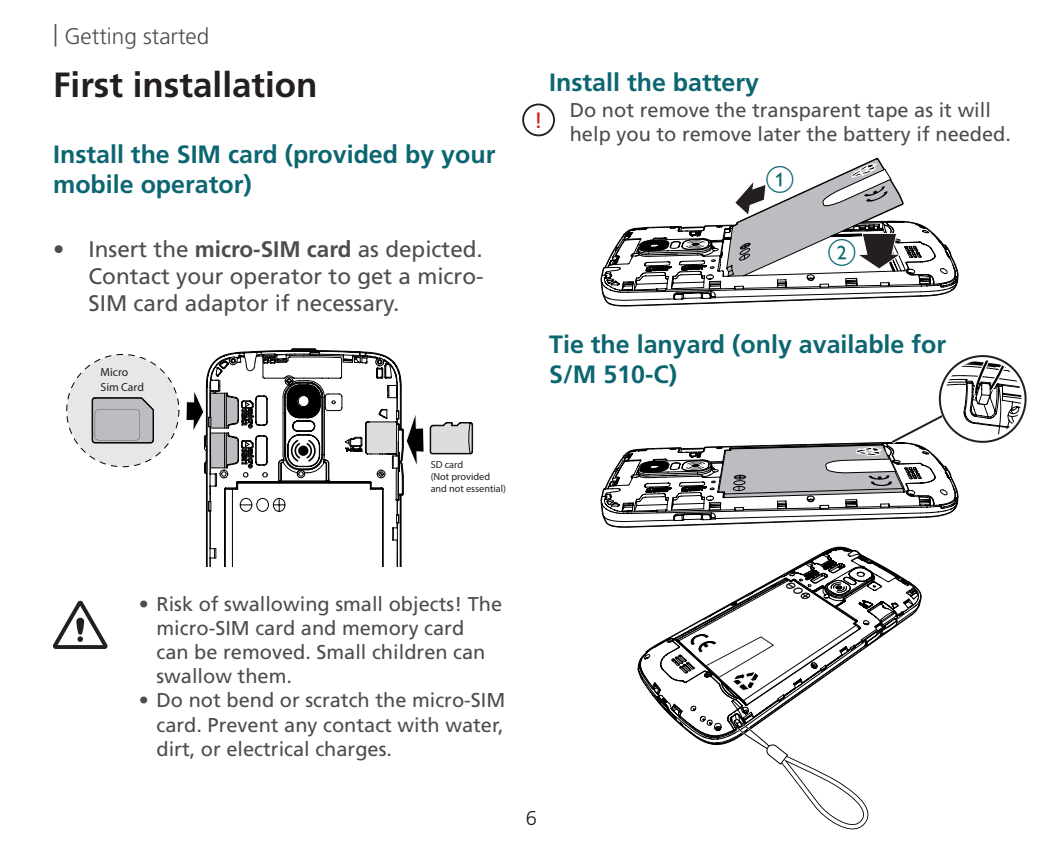
<style>
.page{position:relative;width:1063px;height:851px;background:#fff}
.page>*{position:absolute;margin:0;border:0;box-sizing:border-box;transform-origin:0 0}
.Headline___Header_1{font:700 35px "Frutiger LT Std";color:#231f20}
.Subhead___Header_2{font:700 25px/30px "Frutiger LT Std";color:#0c6671}
.t1{font:22.5px/27px "Frutiger LT Std";color:#4d4d4d;text-align:justify}
.t2{font:300 22.5px "Frutiger LT Std";color:#4d4d4d}
.t3{font:22.25px "Frutiger LT Std";color:#d1232a}
.Body{font:20px/24px "Frutiger LT Std";color:#4d4d4d}
.t4{font:300 20px "Frutiger LT Std";color:#231f20}
.t5{font:11.75px/14px "Myriad Pro";letter-spacing:-.005em;color:#231f20}
.t6{font:10.25px/12.2px "Myriad Pro";color:#231f20}
.s1{font-weight:700}
</style>
<div class="page">
<svg style="left:601px;top:355px;width:426px;height:172px"></svg>
<svg style="left:639px;top:548px;width:280px;height:281px"></svg>
<div style="left:522px;top:103px;width:33px;height:33px;border:2px solid #231f20;border-radius:50%"></div>
<svg style="left:186px;top:350px;width:287px;height:217px"></svg>
<div style="left:66px;top:353px;width:114px;height:115px;background:#e6e7e9;border-radius:50%"></div>
<div style="left:64px;top:352px;width:118px;height:117px;border:3px solid #fff;border-radius:50%"></div>
<svg style="left:92px;top:397px;width:62px;height:46px;background:#aaabad"></svg>
<svg style="left:53px;top:600px;width:55px;height:49px"></svg>
<svg style="left:601px;top:158px;width:357px;height:148px"></svg>
<p class="t2" style="left:53px;top:23px;width:158px">| Getting started</p>
<p class="Headline___Header_1" style="left:53px;top:64px;width:266px">First installation</p>
<p class="Subhead___Header_2" style="left:549px;top:67px;width:211px">Install the battery</p>
<p class="Subhead___Header_2" style="left:53px;top:140px;width:444px">Install the SIM card (provided by your mobile operator)</p>
<p class="t1" style="left:89px;top:235px;width:397px;text-indent:-35px">• Insert the <span class="s1">micro-SIM card</span> as depicted.<br>Contact your operator to get a micro-SIM card adaptor if necessary.</p>
<p class="t5" style="left:101px;top:365px;width:45px">Micro<br>Sim Card</p>
<p class="t6" style="left:431px;top:458px;width:77px">SD card<br>(Not provided and not essential)</p>
<p class="t3" style="left:534px;top:107px;width:10px">!</p>
<p class="Body" style="left:570px;top:98px;width:443px">Do not remove the transparent tape as it will help you to remove later the battery if needed.</p>
<p class="Subhead___Header_2" style="left:549px;top:329px;width:398px">Tie the lanyard (only available for<br>S/M 510-C)</p>
<p class="Body" style="left:156px;top:592px;width:347px;text-indent:-18px">• Risk of swallowing small objects! The micro-SIM card and memory card<br>can be removed. Small children can swallow them.</p>
<p class="Body" style="left:156px;top:688px;width:350px;text-align:justify;text-indent:-18px">• Do not bend or scratch the micro-SIM card. Prevent any contact with water, dirt, or electrical charges.</p>
<p class="t4" style="left:526px;top:806px;width:13px">6</p>
</div>
